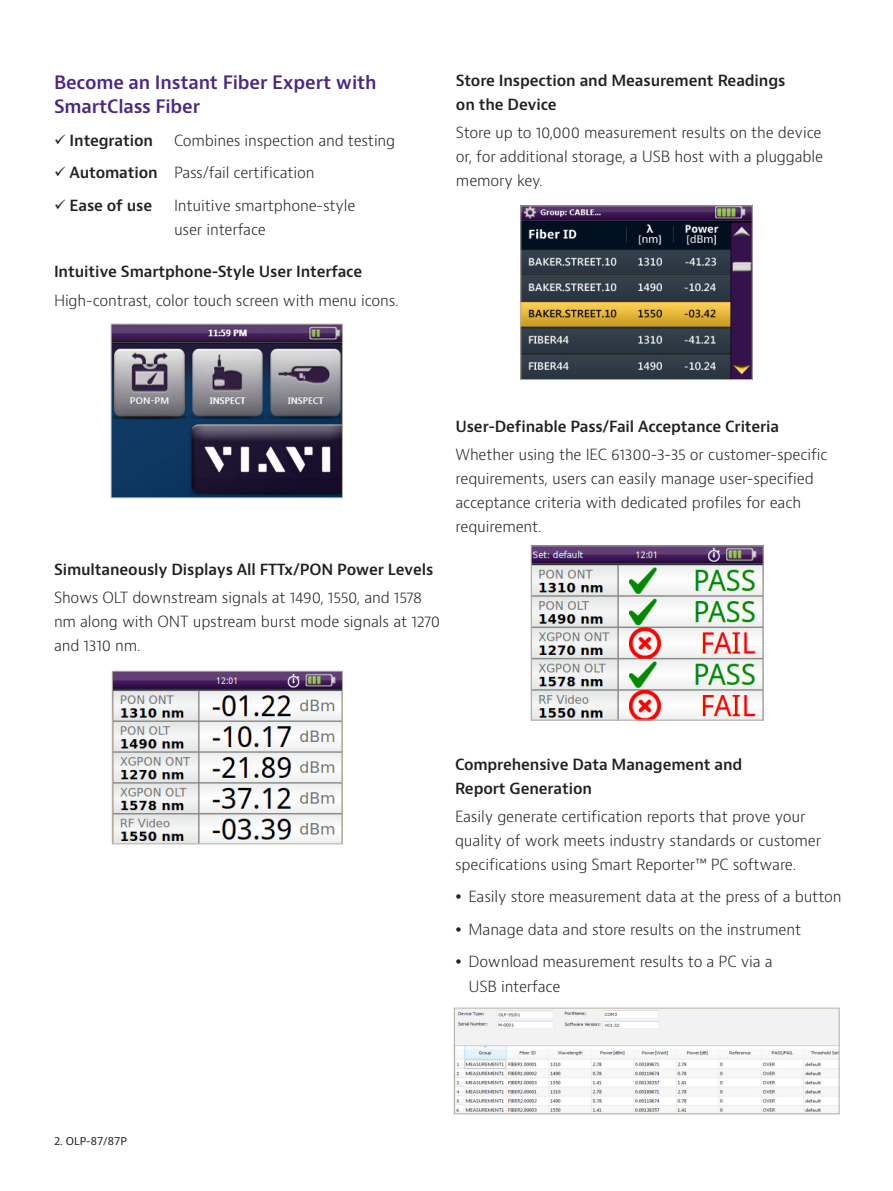
<style>
.page{position:relative;width:893px;height:1191px;background:#fff}
.page>*{position:absolute;margin:0;border:0;box-sizing:border-box;transform-origin:0 0}
.Header_12_16{font:600 18px/24px "Bernino Sans";letter-spacing:-.01em;color:#4a2785}
.P_10_16{font:300 15px/24px "Bernino Sans";letter-spacing:-.01em;color:#231f20}
.Subhead_1{font:600 15px/24px "Bernino Sans";letter-spacing:-.01em;color:#231f20}
.P_10_16-2{font:600 15px "Bernino Sans";letter-spacing:-.01em;color:#231f20}
.t1{font:10.5px "Bernino Sans";color:#231f20}
.s1{font-weight:600}
</style>
<div class="page">
<img style="left:113px;top:326px;width:228px;height:170px">
<div style="left:111px;top:324px;width:232px;height:174px;border:1px solid #bbb1a3"></div>
<img style="left:114px;top:673px;width:227px;height:169px">
<div style="left:112px;top:671px;width:231px;height:173px;border:1px solid #bbb1a3"></div>
<img style="left:522px;top:207px;width:229px;height:171px">
<div style="left:520px;top:205px;width:233px;height:175px;border:1px solid #bbb1a3"></div>
<img style="left:533px;top:547px;width:229px;height:171px">
<div style="left:531px;top:545px;width:233px;height:175px;border:1px solid #bbb1a3"></div>
<img style="left:456px;top:1009px;width:381px;height:103px">
<div style="left:454px;top:1007px;width:385px;height:107px;border:1px solid #bbb1a3"></div>
<p class="Header_12_16" style="left:54px;top:71px;width:324px">Become an Instant Fiber Expert with<br>SmartClass Fiber</p>
<p class="P_10_16-2" style="left:54px;top:131px;width:101px">✓ Integration</p>
<p class="P_10_16" style="left:174px;top:129px;width:223px">Combines inspection and testing</p>
<p class="P_10_16" style="left:54px;top:161px;width:262px">✓ <span class="s1">Automation</span> Pass/fail certification</p>
<p class="P_10_16-2" style="left:54px;top:196px;width:100px">✓ Ease of use</p>
<p class="P_10_16" style="left:174px;top:194px;width:183px">Intuitive smartphone-style user interface</p>
<p class="Subhead_1" style="left:54px;top:260px;width:310px">Intuitive Smartphone-Style User Interface</p>
<p class="P_10_16" style="left:54px;top:288px;width:346px">High-contrast, color touch screen with menu icons.</p>
<p class="Subhead_1" style="left:456px;top:69px;width:331px">Store Inspection and Measurement Readings on the Device</p>
<p class="P_10_16" style="left:456px;top:121px;width:369px;text-align:justify">Store up to 10,000 measurement results on the device or, for additional storage, a USB host with a pluggable memory key.</p>
<p class="Subhead_1" style="left:54px;top:558px;width:381px">Simultaneously Displays All FTTx/PON Power Levels</p>
<p class="P_10_16" style="left:54px;top:586px;width:388px">Shows OLT downstream signals at 1490, 1550, and 1578 nm along with ONT upstream burst mode signals at 1270 and 1310 nm.</p>
<p class="Subhead_1" style="left:455px;top:415px;width:325px">User-Definable Pass/Fail Acceptance Criteria</p>
<p class="P_10_16" style="left:455px;top:443px;width:374px">Whether using the IEC 61300-3-35 or customer-specific requirements, users can easily manage user-specified acceptance criteria with dedicated profiles for each requirement.</p>
<p class="Subhead_1" style="left:455px;top:752px;width:289px">Comprehensive Data Management and<br>Report Generation</p>
<p class="P_10_16" style="left:455px;top:804px;width:368px">Easily generate certification reports that prove your quality of work meets industry standards or customer specifications using Smart Reporter™ PC software.</p>
<p class="P_10_16" style="left:468px;top:885px;width:374px">Easily store measurement data at the press of a button</p>
<p class="P_10_16" style="left:468px;top:917px;width:334px">Manage data and store results on the instrument</p>
<p class="P_10_16" style="left:468px;top:950px;width:306px">Download measurement results to a PC via a<br>USB interface</p>
<p class="t1" style="left:54px;top:1134px;width:75px">2. OLP-87/87P</p>
</div>
